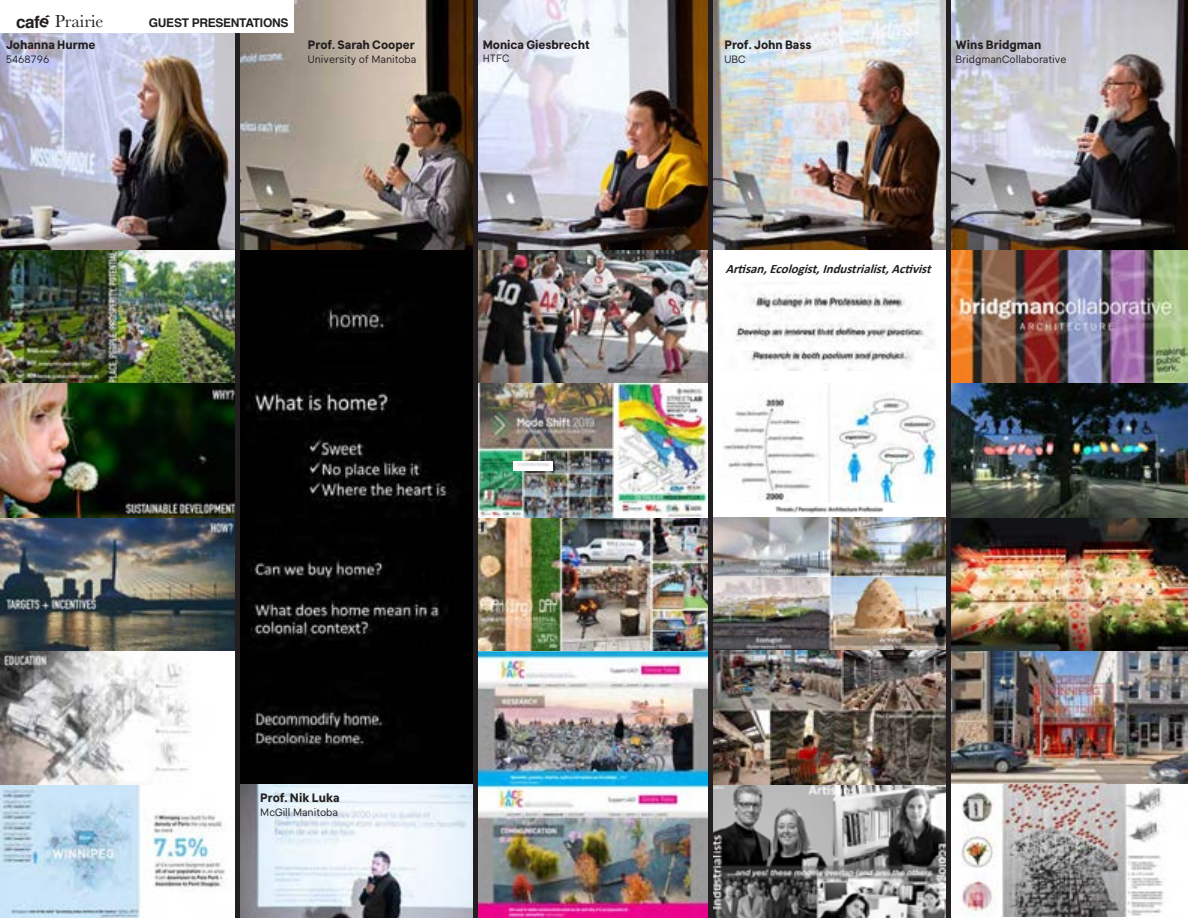
<style>
.page{position:relative;width:1188px;height:918px;background:#fff}
.page>*{position:absolute;margin:0;border:0;box-sizing:border-box;transform-origin:0 0}
.t1{font:18px "Baskerville";color:#231f20}
.t2{font:700 17.1px "Helvetica";color:#231f20}
.t3{font:italic 700 12.75px "Calibri";color:#231f20}
.t4{font:700 12px "Klima";color:#231f20}
.t5{font:700 12px "Helvetica";letter-spacing:-.025em;color:#231f20}
.t6{font:10.5px "Klima";color:#231f20}
</style>
<div class="page">
<img style="left:0;top:0;width:709px;height:918px">
<img style="left:453px;top:0;width:493px;height:250px">
<img style="left:713px;top:383px;width:233px;height:535px">
<img style="left:713px;top:504px;width:233px;height:11px">
<img style="left:746px;top:349px;width:181px;height:21px">
<img style="left:713px;top:517px;width:233px;height:59px">
<img style="left:735px;top:321px;width:192px;height:28px">
<img style="left:752px;top:291px;width:153px;height:24px">
<img style="left:951px;top:0;width:237px;height:917px">
<img style="left:514px;top:462px;width:39px;height:8px">
<hr style="left:709px;top:0;width:4px;height:918px;background:#231f20">
<div style="left:946px;top:0;width:5px;height:918px;background:#231f20"></div>
<hr style="left:473px;top:0;width:4px;height:918px;background:#231f20">
<div style="left:235px;top:0;width:5px;height:918px;background:#231f20"></div>
<div style="left:0;top:0;width:294px;height:32px;background:#fff"></div>
<h2 class="t2" style="left:16px;top:8px;width:25px">caf</h2>
<h1 class="t1" style="left:55px;top:10px;width:50px">Prairie</h1>
<p class="t5" style="left:149px;top:13px;width:141px">GUEST PRESENTATIONS</p>
<p class="t4" style="left:6px;top:35px;width:91px">Johanna Hurme</p>
<p class="t6" style="left:6px;top:51px;width:45px">5468796</p>
<p class="t4" style="left:308px;top:35px;width:108px">Prof. Sarah Cooper</p>
<p class="t6" style="left:308px;top:51px;width:110px">University of Manitoba</p>
<p class="t4" style="left:483px;top:35px;width:108px">Monica Giesbrecht</p>
<p class="t6" style="left:483px;top:50px;width:28px">HTFC</p>
<p class="t4" style="left:724px;top:35px;width:89px">Prof. John Bass</p>
<p class="t6" style="left:724px;top:51px;width:23px">UBC</p>
<p class="t4" style="left:956px;top:35px;width:87px">Wins Bridgman</p>
<p class="t6" style="left:956px;top:51px;width:112px">BridgmanCollaborative</p>
<p class="t3" style="left:725px;top:260px;width:212px">Artisan,Ecologist,Industrialist,Activist</p>
<p class="t4" style="left:260px;top:788px;width:81px">Prof. Nik Luka</p>
<p class="t6" style="left:260px;top:804px;width:79px">McGill Manitoba</p>
</div>
